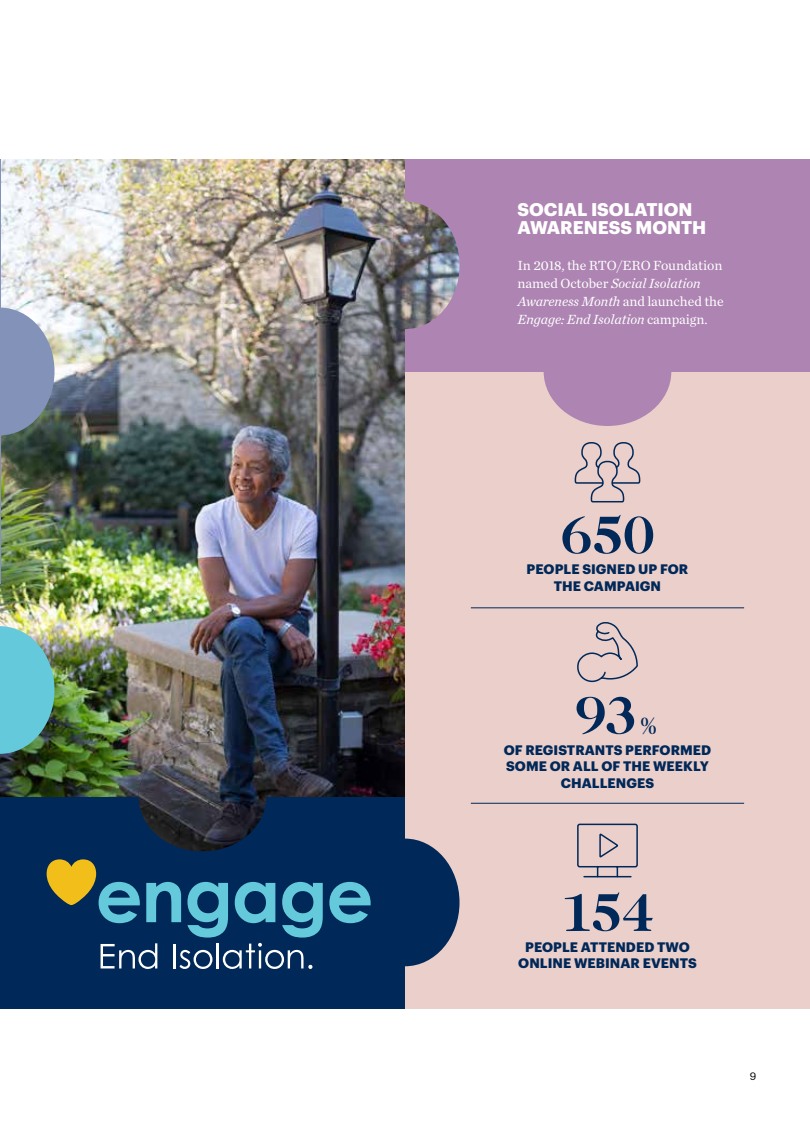
<style>
.page{position:relative;width:810px;height:1134px;background:#fff}
.page>*{position:absolute;margin:0;border:0;box-sizing:border-box;transform-origin:0 0}
.t1{font:700 54px "Caslon Two Twenty Four";letter-spacing:-.01em;color:#002858}
.t2{font:24px "Caslon Two Twenty Four";color:#002858}
.t3{font:700 18px/18px "Graphik";color:#fff}
.t4{font:13.8px/18px "Chronicle Text G1";letter-spacing:-.005em;color:#fff}
.t5{font:700 13.5px/16.5px "Graphik";letter-spacing:.005em;color:#002858;text-align:center}
.t6{font:10.5px "Graphik";color:#000}
.s1{font-style:italic}
</style>
<div class="page">
<div style="left:405px;top:371px;width:405px;height:638px;background:#ebcfcb"></div>
<div style="left:0;top:796px;width:405px;height:213px;background:#002858"></div>
<div style="left:405px;top:159px;width:405px;height:212px;background:#ad84b2"></div>
<img style="left:0;top:159px;width:405px;height:637px">
<hr style="left:0;top:159px;width:1px;height:425px;background:#8292b9">
<svg style="left:1px;top:308px;width:54px;height:127px;background:#8896b3"></svg>
<img style="left:139px;top:742px;width:127px;height:97px">
<img style="left:0;top:626px;width:55px;height:128px">
<div style="left:350px;top:839px;width:110px;height:127px;background:#002858;border-radius:50%"></div>
<div style="left:544px;top:317px;width:127px;height:109px;background:#ad84b2;border-radius:50%"></div>
<img style="left:350px;top:201px;width:110px;height:128px">
<svg style="left:46px;top:839px;width:277px;height:130px"></svg>
<svg style="left:329px;top:882px;width:42px;height:41px"></svg>
<svg style="left:574px;top:443px;width:67px;height:60px"></svg>
<svg style="left:577px;top:622px;width:61px;height:61px"></svg>
<hr style="left:471px;top:607px;width:273px;height:1px;background:#002858">
<hr style="left:471px;top:803px;width:273px;height:1px;background:#002858">
<svg style="left:577px;top:823px;width:61px;height:55px"></svg>
<h3 class="t3" style="left:517px;top:199px;width:190px">SOCIAL ISOLATION<br>AWARENESS MONTH</h3>
<p class="t4" style="left:517px;top:256px;width:208px">In 2018, the RTO/ERO Foundation named October <span class="s1">Social Isolation<br>Awareness Month</span> and launched the<br><span class="s1">Engage: End Isolation</span> campaign.</p>
<h1 class="t1" style="left:560px;top:503px;width:96px">650</h1>
<p class="t5" style="left:527px;top:560px;width:163px">PEOPLE SIGNED UP FOR<br>THE CAMPAIGN</p>
<h1 class="t1" style="left:575px;top:684px;width:64px">93</h1>
<h2 class="t2" style="left:641px;top:712px;width:17px">%</h2>
<p class="t5" style="left:504px;top:740px;width:209px">OF REGISTRANTS PERFORMED<br>SOME OR ALL OF THE WEEKLY<br>CHALLENGES</p>
<h1 class="t1" style="left:561px;top:881px;width:94px">154</h1>
<p class="t5" style="left:518px;top:937px;width:180px">PEOPLE ATTENDED TWO<br>ONLINE WEBINAR EVENTS</p>
<p class="t6" style="left:750px;top:1068px;width:8px">9</p>
</div>
